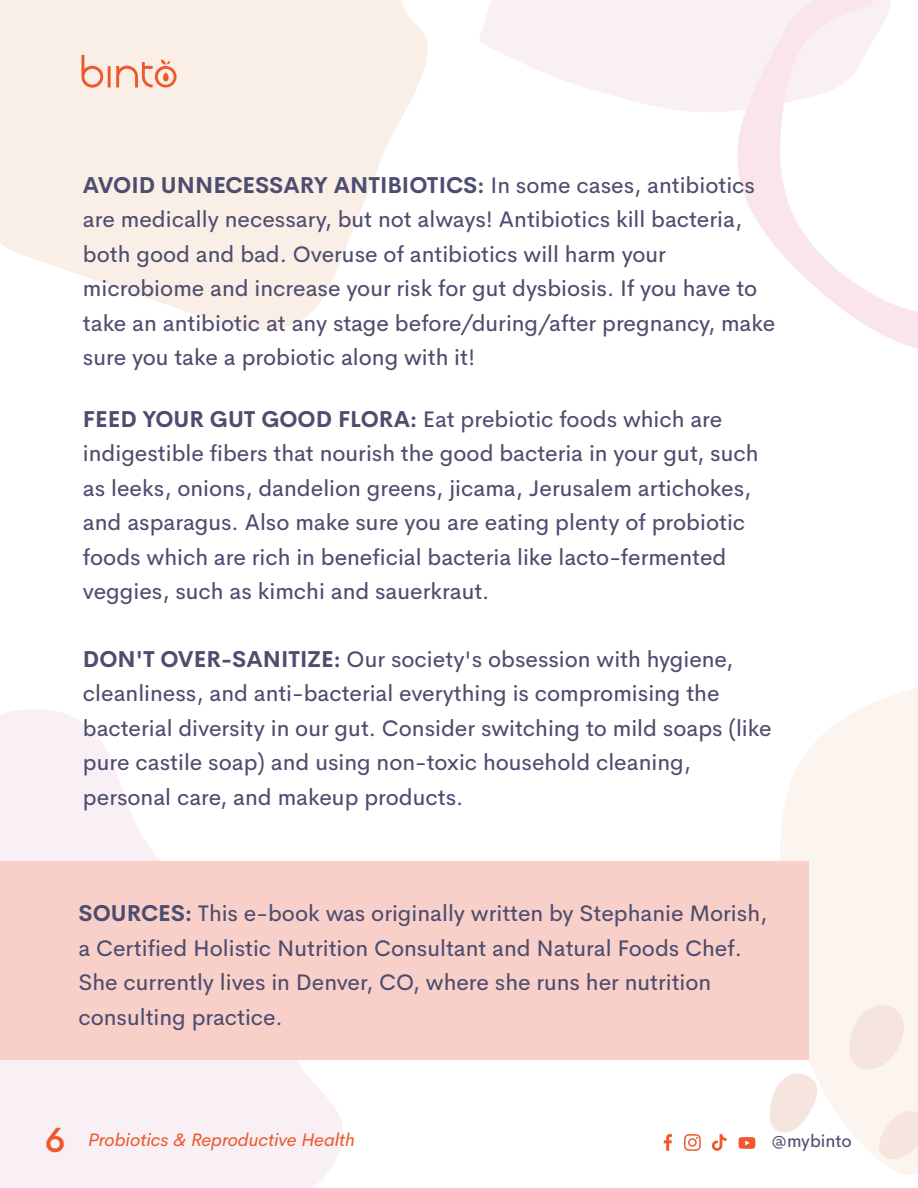
<style>
.page{position:relative;width:918px;height:1188px;background:#fff}
.page>*{position:absolute;margin:0;border:0;box-sizing:border-box;transform-origin:0 0}
.t1{font:600 34.5px "Cerebri Sans";color:#ee582b}
.t2{font:22.5px/34.5px "Cerebri Sans";color:#4d4d6f}
.t3{font:italic 18px "Cerebri Sans";color:#ee582b}
.t4{font:17.7px "Cerebri Sans";color:#4d4d6f}
.s1{font-weight:700}
</style>
<div class="page">
<svg style="left:0;top:709px;width:344px;height:479px;fill:#f9f0f6"></svg>
<svg style="left:779px;top:687px;width:139px;height:488px;fill:#fcf4ef"></svg>
<svg style="left:0;top:0;width:428px;height:330px;fill:#faefe7"></svg>
<svg style="left:877px;top:1111px;width:41px;height:48px"></svg>
<svg style="left:770px;top:1072px;width:49px;height:61px"></svg>
<svg style="left:479px;top:0;width:255px;height:112px;fill:#f9f0f6"></svg>
<svg style="left:849px;top:1003px;width:56px;height:68px"></svg>
<svg style="left:734px;top:0;width:184px;height:349px"></svg>
<svg style="left:81px;top:55px;width:22px;height:33px"></svg>
<hr style="left:108px;top:66px;width:3px;height:21px;background:#ee582b">
<svg style="left:116px;top:60px;width:61px;height:28px;background:#f6c2af"></svg>
<svg style="left:664px;top:1134px;width:8px;height:17px"></svg>
<svg style="left:684px;top:1134px;width:17px;height:17px"></svg>
<svg style="left:711px;top:1134px;width:16px;height:17px"></svg>
<svg style="left:739px;top:1137px;width:16px;height:12px"></svg>
<div style="left:0;top:862px;width:808px;height:198px;background:#f9d0c9"></div>
<p class="t2" style="left:83px;top:166px;width:694px"><span class="s1">AVOID UNNECESSARY ANTIBIOTICS:</span> In some cases, antibiotics are medically necessary, but not always! Antibiotics kill bacteria, both good and bad. Overuse of antibiotics will harm your microbiome and increase your risk for gut dysbiosis. If you have to take an antibiotic at any stage before/during/after pregnancy, make sure you take a probiotic along with it!</p>
<p class="t2" style="left:83px;top:400px;width:677px"><span class="s1">FEED YOUR GUT GOOD FLORA:</span> Eat prebiotic foods which are indigestible fibers that nourish the good bacteria in your gut, such as leeks, onions, dandelion greens, jicama, Jerusalem artichokes, and asparagus. Also make sure you are eating plenty of probiotic foods which are rich in beneficial bacteria like lacto-fermented veggies, such as kimchi and sauerkraut.</p>
<p class="t2" style="left:83px;top:640px;width:690px"><span class="s1">DON'T OVER-SANITIZE:</span> Our society's obsession with hygiene, cleanliness, and anti-bacterial everything is compromising the bacterial diversity in our gut. Consider switching to mild soaps (like pure castile soap) and using non-toxic household cleaning, personal care, and makeup products.</p>
<p class="t2" style="left:78px;top:894px;width:690px"><span class="s1">SOURCES:</span> This e-book was originally written by Stephanie Morish, a Certified Holistic Nutrition Consultant and Natural Foods Chef.<br>She currently lives in Denver, CO, where she runs her nutrition consulting practice.</p>
<h1 class="t1" style="left:45px;top:1113px;width:22px">6</h1>
<p class="t4" style="left:772px;top:1127px;width:82px">@mybinto</p>
<p class="t3" style="left:88px;top:1125px;width:268px">Probiotics &amp; Reproductive Health</p>
</div>
